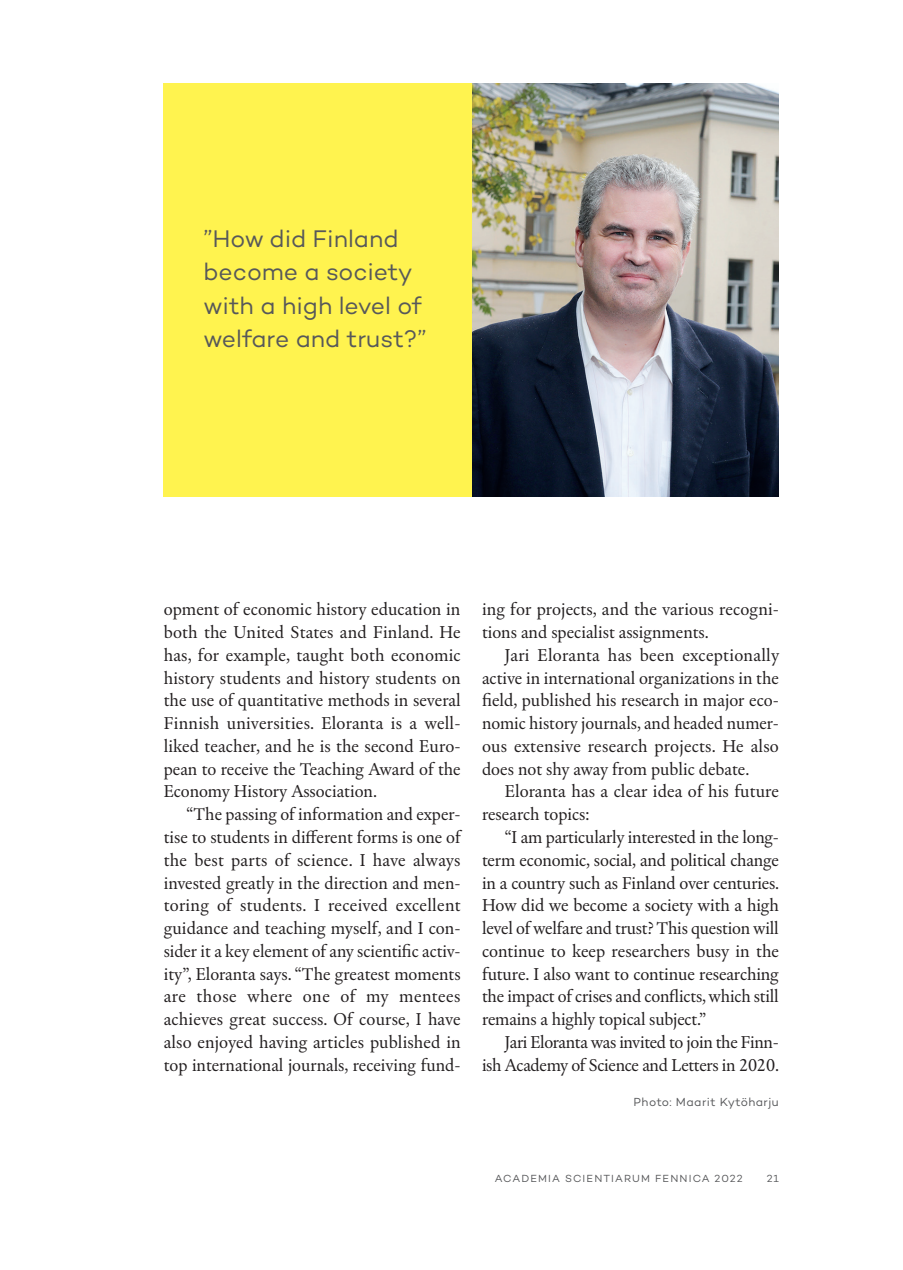
<style>
.page{position:relative;width:903px;height:1270px;background:#fff}
.page>*{position:absolute;margin:0;border:0;box-sizing:border-box;transform-origin:0 0}
.t1{font:24.5px/33.2px "Campton";color:#57585a}
.t2{font:17.5px/22.8px "Chassi S";color:#231f20;text-align:justify}
.t3{font:17.5px/22.8px "Chassi S";letter-spacing:-.02em;color:#231f20;text-align:right}
.t4{font:11.9px "Campton";letter-spacing:.04em;color:#57585a}
.t5{font:10.5px "Campton";letter-spacing:.11em;color:#57585a}
</style>
<div class="page">
<img style="left:472px;top:83px;width:307px;height:413px">
<div style="left:164px;top:83px;width:308px;height:414px;background:#fff34f"></div>
<h1 class="t1" style="left:203px;top:222px;width:224px">”How did Finland become a society with a high level of welfare and trust?”</h1>
<p class="t2" style="left:164px;top:598px;width:298px">opment of economic history education in both the United States and Finland. He has, for example, taught both economic history students and history students on the use of quantitative methods in several Finnish universities. Eloranta is a well&shy;liked teacher, and he is the second Euro&shy;pean to receive the Teaching Award of the Economy History Association.</p>
<p class="t2" style="left:164px;top:803px;width:299px;text-indent:23px">“The passing of information and exper&shy;tise to students in different forms is one of the best parts of science. I have always invested greatly in the direction and men&shy;toring of students. I received excellent guidance and teaching myself, and I con&shy;sider it a key element of any scientific activ&shy;ity”, Eloranta says. “The greatest moments are those where one of my mentees achieves great success. Of course, I have also enjoyed having articles published in top international journals, receiving fund-</p>
<p class="t2" style="left:482px;top:598px;width:298px">ing for projects, and the various recogni&shy;tions and specialist assignments.</p>
<p class="t2" style="left:482px;top:644px;width:299px;text-indent:23px">Jari Eloranta has been exceptionally active in international organizations in the field, published his research in major eco&shy;nomic history journals, and headed numer&shy;ous extensive research projects. He also does not shy away from public debate.</p>
<p class="t2" style="left:482px;top:780px;width:299px;text-indent:23px">Eloranta has a clear idea of his future research topics:</p>
<p class="t2" style="left:482px;top:826px;width:299px;text-indent:23px">“I am particularly interested in the long&shy;term economic, social, and political change in a country such as Finland over centuries.<br>How did we become a society with a high level of welfare and trust? This question will continue to keep researchers busy in the future. I also want to continue researching the impact of crises and conflicts, which still remains a highly topical subject.”</p>
<p class="t3" style="left:482px;top:1031px;width:299px">Jari Eloranta was invited to join the Finn&shy;ish Academy of Science and Letters in 2020.</p>
<p class="t4" style="left:634px;top:1094px;width:147px">Photo: Maarit Kytöharju</p>
<p class="t5" style="left:495px;top:1172px;width:249px">ACADEMIA SCIENTIARUM FENNICA 2022</p>
<p class="t5" style="left:767px;top:1172px;width:14px">21</p>
</div>
